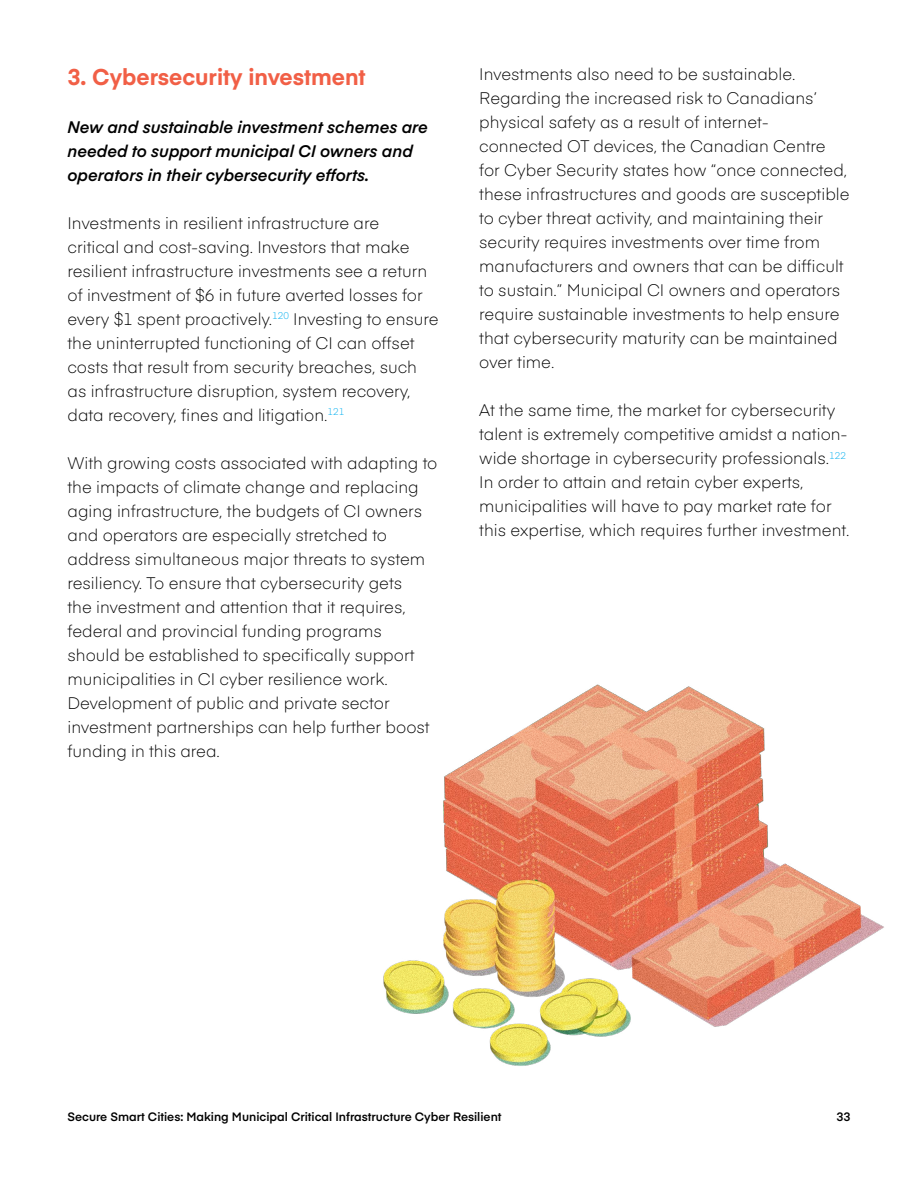
<style>
.page{position:relative;width:918px;height:1188px;background:#fff}
.page>*{position:absolute;margin:0;border:0;box-sizing:border-box;transform-origin:0 0}
.Subheading{font:700 22.5px "Eina 03";color:#f15f46}
.Body_Text{font:300 16.5px/24px "Eina 03";color:#000}
.Body_Text-2{font:italic 600 16.5px/24px "Eina 03";color:#000}
.t1{font:600 12px "Eina 03";color:#000}
</style>
<div class="page">
<img style="left:383px;top:684px;width:501px;height:382px">
<p class="Subheading" style="left:68px;top:60px;width:300px">3. Cybersecurity investment</p>
<p class="Body_Text-2" style="left:68px;top:114px;width:362px">New and sustainable investment schemes are needed to support municipal CI owners and operators in their cybersecurity efforts.</p>
<p class="Body_Text" style="left:68px;top:210px;width:373px">Investments in resilient infrastructure are<br>critical and cost-saving. Investors that make resilient infrastructure investments see a return of investment of $6 in future averted losses for every $1 spent proactively.<sup>120</sup> Investing to ensure the uninterrupted functioning of CI can offset costs that result from security breaches, such as infrastructure disruption, system recovery, data recovery, fines and litigation.<sup>121</sup></p>
<p class="Body_Text" style="left:68px;top:450px;width:371px">With growing costs associated with adapting to the impacts of climate change and replacing aging infrastructure, the budgets of CI owners and operators are especially stretched to address simultaneous major threats to system resiliency. To ensure that cybersecurity gets<br>the investment and attention that it requires, federal and provincial funding programs should be established to specifically support municipalities in CI cyber resilience work.<br>Development of public and private sector investment partnerships can help further boost funding in this area.</p>
<p class="Body_Text" style="left:479px;top:61px;width:372px">Investments also need to be sustainable.<br>Regarding the increased risk to Canadians’ physical safety as a result of internet&shy;connected OT devices, the Canadian Centre for Cyber Security states how “once connected, these infrastructures and goods are susceptible to cyber threat activity, and maintaining their security requires investments over time from manufacturers and owners that can be difficult to sustain.” Municipal CI owners and operators require sustainable investments to help ensure that cybersecurity maturity can be maintained over time.</p>
<p class="Body_Text" style="left:479px;top:397px;width:372px">At the same time, the market for cybersecurity talent is extremely competitive amidst a nation&shy;wide shortage in cybersecurity professionals.<sup>122<br></sup>In order to attain and retain cyber experts, municipalities will have to pay market rate for this expertise, which requires further investment.</p>
<p class="t1" style="left:68px;top:1107px;width:436px">Secure Smart Cities: Making Municipal Critical Infrastructure Cyber Resilient</p>
<p class="t1" style="left:837px;top:1107px;width:15px">33</p>
</div>
